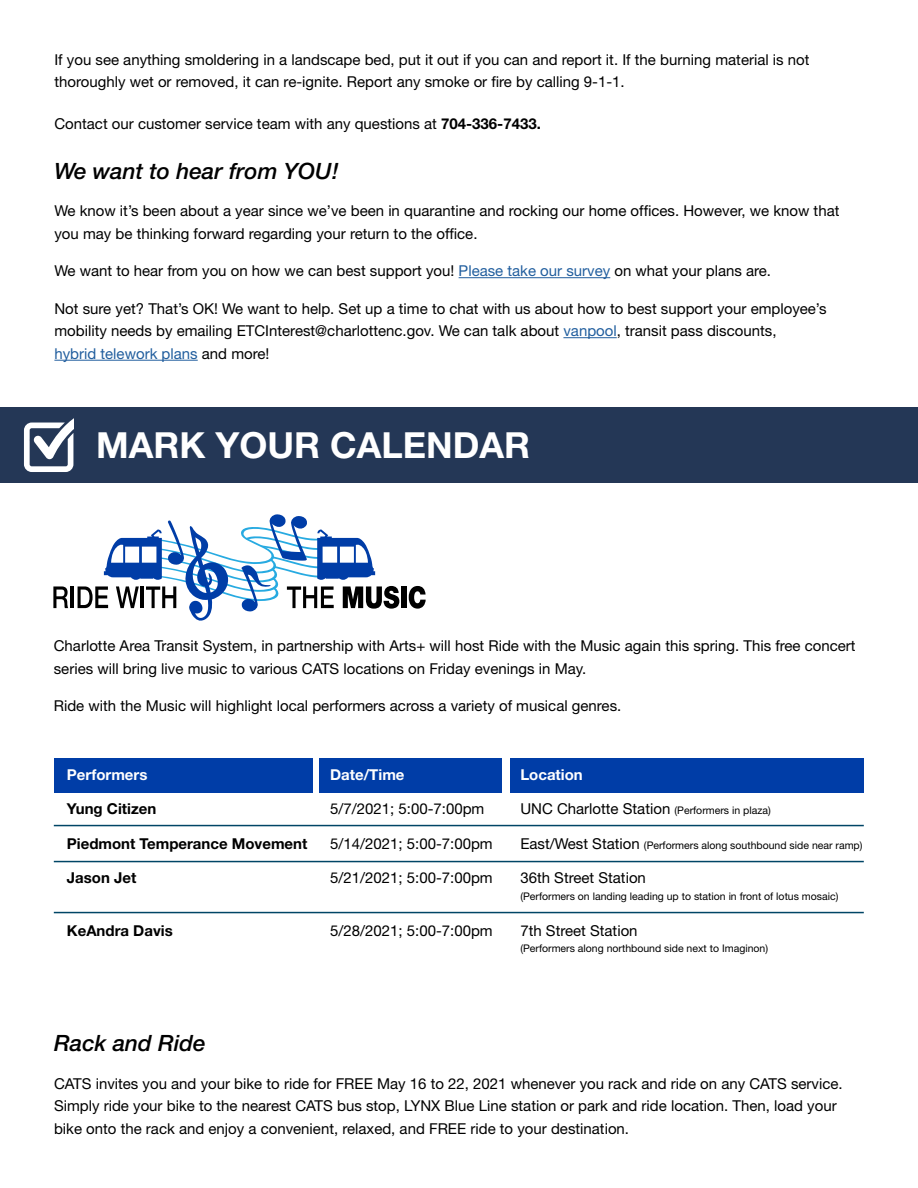
<style>
.page{position:relative;width:918px;height:1188px;background:#fff}
.page>*{position:absolute;margin:0;border:0;box-sizing:border-box;transform-origin:0 0}
.t1{font:700 36px "Helvetica Neue LT Pro";color:#fff}
.t2{font:italic 500 22.5px "Helvetica Neue LT Pro";color:#000}
.t3{font:15px/22.5px "Helvetica Neue LT Pro";color:#000}
.t4{font:700 15px "Helvetica Neue LT Pro";color:#000}
.t5{font:700 15px "Helvetica Neue LT Pro";color:#fff}
.t6{font:10.5px "Helvetica Neue LT Pro";color:#000}
.s1{font-weight:700}
.s2{color:#215e9e}
.s3{font-size:10.5px}
.s4{font-size:15px}
</style>
<div class="page">
<div style="left:0;top:407px;width:918px;height:75px;background:#243756"></div>
<svg style="left:24px;top:418px;width:50px;height:54px"></svg>
<svg style="left:53px;top:586px;width:15px;height:22px"></svg>
<hr style="left:71px;top:586px;width:3px;height:22px;background:#000">
<div style="left:401px;top:586px;width:5px;height:22px;background:#000"></div>
<svg style="left:409px;top:586px;width:17px;height:23px"></svg>
<svg style="left:78px;top:514px;width:321px;height:107px"></svg>
<hr style="left:459px;top:277px;width:151px;height:1px;background:#215e9e">
<hr style="left:563px;top:337px;width:54px;height:1px;background:#215e9e">
<hr style="left:54px;top:360px;width:144px;height:1px;background:#215e9e">
<div style="left:54px;top:758px;width:259px;height:35px;background:#003da7"></div>
<div style="left:319px;top:758px;width:183px;height:35px;background:#003da7"></div>
<div style="left:510px;top:758px;width:353px;height:35px;background:#003da7"></div>
<hr style="left:54px;top:825px;width:810px;height:1px;background:#004566">
<hr style="left:54px;top:861px;width:810px;height:1px;background:#004566">
<hr style="left:54px;top:912px;width:810px;height:1px;background:#004566">
<p class="t3" style="left:54px;top:48px;width:757px">If you see anything smoldering in a landscape bed, put it out if you can and report it. If the burning material is not thoroughly wet or removed, it can re-ignite. Report any smoke or fire by calling 9-1-1.</p>
<p class="t3" style="left:54px;top:112px;width:488px">Contact our customer service team with any questions at <span class="s1">704-336-7433.</span></p>
<h2 class="t2" style="left:54px;top:157px;width:286px">We want to hear from YOU!</h2>
<p class="t3" style="left:54px;top:199px;width:787px">We know it’s been about a year since we’ve been in quarantine and rocking our home offices. However, we know that you may be thinking forward regarding your return to the office.</p>
<p class="t3" style="left:54px;top:259px;width:718px">We want to hear from you on how we can best support you! <span class="s2">Please take our survey</span> on what your plans are.</p>
<p class="t3" style="left:54px;top:297px;width:774px">Not sure yet? That’s OK! We want to help. Set up a time to chat with us about how to best support your employee’s mobility needs by emailing ETCInterest@charlottenc.gov. We can talk about <span class="s2">vanpool</span>, transit pass discounts,<br><span class="s2">hybrid telework plans</span> and more!</p>
<h1 class="t1" style="left:96px;top:423px;width:436px">MARK YOUR CALENDAR</h1>
<p class="t3" style="left:54px;top:634px;width:803px">Charlotte Area Transit System, in partnership with Arts+ will host Ride with the Music again this spring. This free concert series will bring live music to various CATS locations on Friday evenings in May.</p>
<p class="t3" style="left:54px;top:694px;width:569px">Ride with the Music will highlight local performers across a variety of musical genres.</p>
<p class="t5" style="left:67px;top:765px;width:82px">Performers</p>
<p class="t4" style="left:67px;top:800px;width:91px">Yung Citizen</p>
<p class="t4" style="left:67px;top:834px;width:242px">Piedmont Temperance Movement</p>
<p class="t4" style="left:67px;top:869px;width:71px">Jason Jet</p>
<p class="t4" style="left:67px;top:921px;width:107px">KeAndra Davis</p>
<p class="t5" style="left:330px;top:765px;width:76px">Date/Time</p>
<p class="t3" style="left:330px;top:797px;width:156px">5/7/2021; 5:00-7:00pm</p>
<p class="t3" style="left:330px;top:832px;width:164px">5/14/2021; 5:00-7:00pm</p>
<p class="t3" style="left:330px;top:866px;width:164px">5/21/2021; 5:00-7:00pm</p>
<p class="t3" style="left:330px;top:919px;width:164px">5/28/2021; 5:00-7:00pm</p>
<p class="t5" style="left:520px;top:765px;width:64px">Location</p>
<p class="t3" style="left:520px;top:797px;width:252px">UNC Charlotte Station <span class="s3">(Performers in plaza)</span></p>
<p class="t6" style="left:520px;top:839px;width:344px"><span class="s4">East/West Station</span> (Performers along southbound side near ramp)</p>
<p class="t3" style="left:520px;top:866px;width:127px">36th Street Station</p>
<p class="t6" style="left:520px;top:890px;width:320px">(Performers on landing leading up to station in front of lotus mosaic)</p>
<p class="t3" style="left:520px;top:919px;width:119px">7th Street Station</p>
<p class="t6" style="left:520px;top:942px;width:249px">(Performers along northbound side next to Imaginon)</p>
<h2 class="t2" style="left:54px;top:1030px;width:153px">Rack and Ride</h2>
<p class="t3" style="left:54px;top:1072px;width:790px">CATS invites you and your bike to ride for FREE May 16 to 22, 2021 whenever you rack and ride on any CATS service.<br>Simply ride your bike to the nearest CATS bus stop, LYNX Blue Line station or park and ride location. Then, load your bike onto the rack and enjoy a convenient, relaxed, and FREE ride to your destination.</p>
</div>
